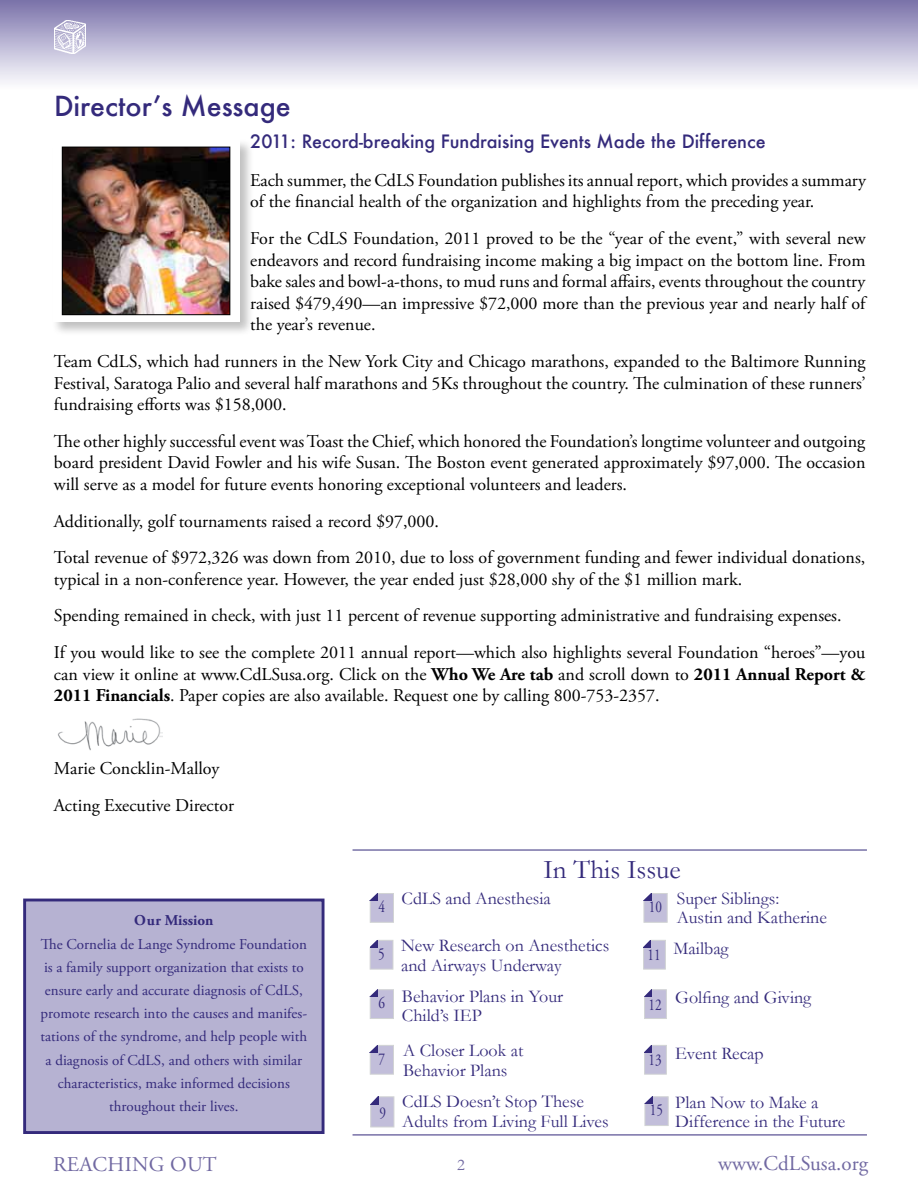
<style>
.page{position:relative;width:918px;height:1188px;background:#fff}
.page>*{position:absolute;margin:0;border:0;box-sizing:border-box;transform-origin:0 0}
.t1{font:500 27px "Futura";color:#342a7b}
.t2{font:27px "Garamond";color:#342a7b}
.t3{font:21px "Adobe Garamond Pro";color:#7169a2}
.t4{font:18px/21.6px "Adobe Garamond Pro";color:#000}
.t5{font:18px/19.6px "Garamond";color:#342a7b}
.t6{font:500 18px "Futura";color:#342a7b}
.t7{font:16.5px "Adobe Garamond Pro";color:#342a7b;scale:.8 1}
.t8{font:16.5px "Garamond";color:#7169a2}
.t9{font:15px/23.2px "Adobe Garamond Pro";color:#342a7b;text-align:center}
.t10{font:700 15px "Adobe Garamond Pro";color:#342a7b}
.s1{font-weight:700}
</style>
<div class="page">
<div style="left:0;top:0;width:918px;height:103px;background:linear-gradient(to bottom,#7d75ac,#fff)"></div>
<img style="left:54px;top:20px;width:32px;height:34px">
<div style="left:51px;top:138px;width:203px;height:199px;background:#000;opacity:.25"></div>
<div style="left:53px;top:140px;width:186px;height:182px;background:#fff"></div>
<div style="left:370px;top:940px;width:23px;height:30px;background:#c2beda;border:1px solid #d1d3d4"></div>
<svg style="left:369px;top:940px;width:10px;height:8px"></svg>
<div style="left:370px;top:989px;width:24px;height:30px;background:#c2beda;border:1px solid #d1d3d4"></div>
<svg style="left:369px;top:989px;width:10px;height:8px"></svg>
<hr style="left:353px;top:850px;width:514px;height:1px;background:#342a7b">
<div style="left:370px;top:1096px;width:24px;height:31px;background:#c2beda;border:1px solid #d1d3d4"></div>
<svg style="left:370px;top:1096px;width:9px;height:10px"></svg>
<div style="left:370px;top:893px;width:24px;height:30px;background:#c2beda;border:1px solid #d1d3d4"></div>
<svg style="left:369px;top:893px;width:10px;height:8px"></svg>
<div style="left:643px;top:940px;width:23px;height:30px;background:#c2beda;border:1px solid #d1d3d4"></div>
<svg style="left:643px;top:940px;width:9px;height:8px"></svg>
<div style="left:644px;top:989px;width:23px;height:30px;background:#c2beda;border:1px solid #d1d3d4"></div>
<svg style="left:644px;top:989px;width:9px;height:8px"></svg>
<div style="left:644px;top:1045px;width:23px;height:30px;background:#c2beda;border:1px solid #d1d3d4"></div>
<svg style="left:644px;top:1045px;width:9px;height:8px"></svg>
<div style="left:645px;top:1096px;width:24px;height:30px;background:#c2beda;border:1px solid #d1d3d4"></div>
<svg style="left:644px;top:1096px;width:9px;height:8px"></svg>
<hr style="left:353px;top:1135px;width:514px;height:1px;background:#342a7b">
<img style="left:64px;top:149px;width:164px;height:164px">
<div style="left:62px;top:147px;width:168px;height:168px;border:1px solid #000"></div>
<div style="left:644px;top:893px;width:24px;height:30px;background:#c2beda;border:1px solid #d1d3d4"></div>
<svg style="left:643px;top:893px;width:9px;height:8px"></svg>
<div style="left:370px;top:1045px;width:24px;height:30px;background:#c2beda;border:1px solid #d1d3d4"></div>
<svg style="left:369px;top:1045px;width:10px;height:8px"></svg>
<div style="left:25px;top:900px;width:298px;height:233px;background:#b6b2d2"></div>
<div style="left:23px;top:899px;width:302px;height:235px;border:3px solid #342a7b"></div>
<img style="left:58px;top:718px;width:104px;height:33px">
<h1 class="t1" style="left:54px;top:88px;width:238px">Director’s Message</h1>
<p class="t6" style="left:250px;top:129px;width:517px">2011: Record-breaking Fundraising Events Made the Difference</p>
<p class="t4" style="left:250px;top:170px;width:617px">Each summer, the CdLS Foundation publishes its annual report, which provides a summary of the financial health of the organization and highlights from the preceding year.</p>
<p class="t4" style="left:250px;top:228px;width:617px;text-align:justify">For the CdLS Foundation, 2011 proved to be the “year of the event,” with several new endeavors and record fundraising income making a big impact on the bottom line. From bake sales and bowl-a-thons, to mud runs and formal affairs, events throughout the country raised $479,490—an impressive $72,000 more than the previous year and nearly half of the year’s revenue.</p>
<p class="t4" style="left:54px;top:351px;width:813px;text-align:justify">Team CdLS, which had runners in the New York City and Chicago marathons, expanded to the Baltimore Running Festival, Saratoga Palio and several half marathons and 5Ks throughout the country. The culmination of these runners’ fundraising efforts was $158,000.</p>
<p class="t4" style="left:54px;top:431px;width:813px;text-align:justify">The other highly successful event was Toast the Chief, which honored the Foundation’s longtime volunteer and outgoing board president David Fowler and his wife Susan. The Boston event generated approximately $97,000. The occasion will serve as a model for future events honoring exceptional volunteers and leaders.</p>
<p class="t4" style="left:54px;top:503px;width:813px;line-height:36.6px">Additionally, golf tournaments raised a record $97,000.<br>Total revenue of $972,326 was down from 2010, due to loss of government funding and fewer individual donations,</p>
<p class="t4" style="left:54px;top:561px;width:813px;line-height:36.6px">typical in a non-conference year. However, the year ended just $28,000 shy of the $1 million mark.<br>Spending remained in check, with just 11 percent of revenue supporting administrative and fundraising expenses.<br>If you would like to see the complete 2011 annual report—which also highlights several Foundation “heroes”—you</p>
<p class="t4" style="left:54px;top:664px;width:813px">can view it online at www.CdLSusa.org. Click on the <span class="s1">Who We Are tab</span> and scroll down to <span class="s1">2011 Annual Report &amp;<br>2011 Financials</span>. Paper copies are also available. Request one by calling 800-753-2357.</p>
<p class="t4" style="left:54px;top:751px;width:182px;line-height:36.6px">Marie Concklin-Malloy<br>Acting Executive Director</p>
<p class="t10" style="left:134px;top:912px;width:81px">Our Mission</p>
<p class="t9" style="left:41px;top:933px;width:268px">The Cornelia de Lange Syndrome Foundation is a family support organization that exists to ensure early and accurate diagnosis of CdLS, promote research into the causes and manifes&shy;tations of the syndrome, and help people with a diagnosis of CdLS, and others with similar characteristics, make informed decisions throughout their lives.</p>
<p class="t7" style="left:378px;top:897px;width:10px">4</p>
<h1 class="t2" style="left:543px;top:853px;width:139px">In This Issue</h1>
<p class="t5" style="left:402px;top:889px;width:151px">CdLS and Anesthesia</p>
<p class="t7" style="left:649px;top:897px;width:18px">10</p>
<p class="t5" style="left:677px;top:888px;width:152px">Super Siblings:<br>Austin and Katherine</p>
<p class="t5" style="left:401px;top:936px;width:210px;text-indent:-23px"><sub>5</sub> New Research on Anesthetics and Airways Underway</p>
<p class="t5" style="left:402px;top:986px;width:163px;text-indent:-24px"><sub>6</sub> Behavior Plans in Your<br>Child’s IEP</p>
<p class="t7" style="left:648px;top:945px;width:18px">11</p>
<p class="t5" style="left:674px;top:939px;width:57px">Mailbag</p>
<p class="t7" style="left:649px;top:994px;width:18px">12</p>
<p class="t5" style="left:675px;top:988px;width:138px">Golfing and Giving</p>
<p class="t7" style="left:378px;top:1049px;width:10px">7</p>
<p class="t7" style="left:380px;top:1103px;width:10px">9</p>
<p class="t5" style="left:403px;top:1041px;width:122px">A Closer Look at<br>Behavior Plans</p>
<p class="t5" style="left:402px;top:1092px;width:208px">CdLS Doesn’t Stop These<br>Adults from Living Full Lives</p>
<p class="t7" style="left:649px;top:1050px;width:18px">13</p>
<p class="t7" style="left:650px;top:1100px;width:18px">15</p>
<p class="t5" style="left:675px;top:1043px;width:90px">Event Recap</p>
<p class="t5" style="left:675px;top:1092px;width:172px">Plan Now to Make a<br>Difference in the Future</p>
<p class="t3" style="left:53px;top:1151px;width:165px">Reaching Out</p>
<p class="t8" style="left:457px;top:1155px;width:9px">2</p>
<p class="t3" style="left:718px;top:1151px;width:151px">www.CdLSusa.org</p>
</div>
